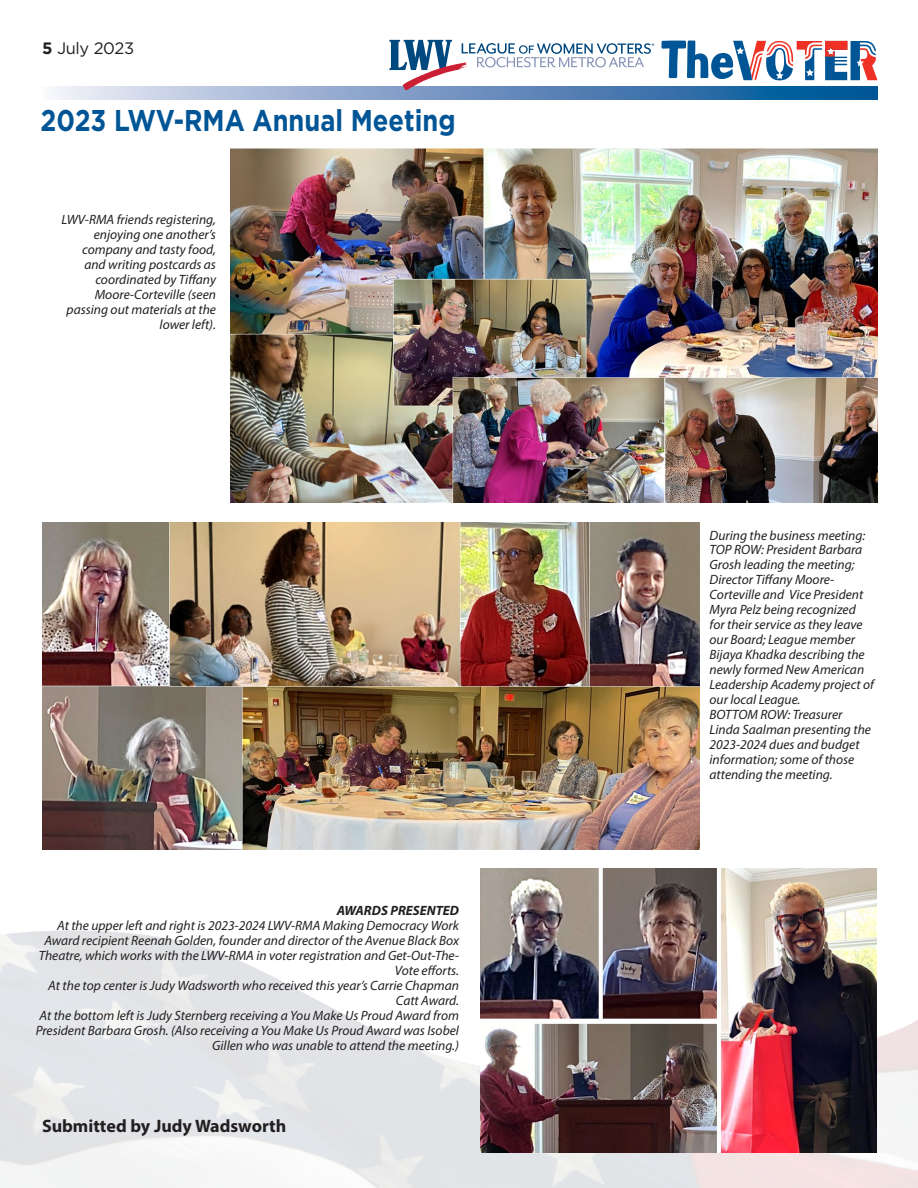
<style>
.page{position:relative;width:918px;height:1188px;background:#fff}
.page>*{position:absolute;margin:0;border:0;box-sizing:border-box;transform-origin:0 0}
.t1{font:700 30px "Gotham";color:#005596;scale:.85 1}
.t2{font:700 18px "Myriad Pro";color:#231f20}
.t3{font:16.5px "Gotham";letter-spacing:-.02em;color:#231f20}
.t4{font:italic 13.5px/15px "Myriad Pro";color:#231f20;text-align:right}
.t5{font:italic 700 13.5px "Myriad Pro";color:#231f20}
.s1{font-weight:700}
</style>
<div class="page">
<img style="left:0;top:919px;width:918px;height:269px">
<svg style="left:55px;top:87px;width:823px;height:13px;background:#7198c2"></svg>
<svg style="left:662px;top:40px;width:216px;height:40px"></svg>
<svg style="left:389px;top:40px;width:265px;height:50px"></svg>
<img style="left:230px;top:148px;width:648px;height:354px">
<img style="left:42px;top:522px;width:658px;height:328px">
<img style="left:481px;top:868px;width:395px;height:285px">
<p class="t3" style="left:42px;top:37px;width:94px"><span class="s1">5</span> July 2023</p>
<h1 class="t1" style="left:40px;top:100px;width:490px">2023 LWV-RMA Annual Meeting</h1>
<p class="t4" style="left:62px;top:212px;width:156px">LWV-RMA friends registering, enjoying one another’s company and tasty food, and writing postcards as coordinated by Tiffany<br>Moore-Corteville (seen passing out materials at the lower left).</p>
<p class="t5" style="left:337px;top:901px;width:124px">AWARDS PRESENTED</p>
<p class="t4" style="left:36px;top:917px;width:425px">At the upper left and right is 2023-2024 LWV-RMA Making Democracy Work Award recipient Reenah Golden, founder and director of the Avenue Black Box Theatre, which works with the LWV-RMA in voter registration and Get-Out-The-Vote efforts.<br>At the top center is Judy Wadsworth who received this year’s Carrie Chapman Catt Award.<br>At the bottom left is Judy Sternberg receiving a You Make Us Proud Award from President Barbara Grosh. (Also receiving a You Make Us Proud Award was Isobel Gillen who was unable to attend the meeting.)</p>
<h2 class="t2" style="left:42px;top:1115px;width:246px">Submitted by Judy Wadsworth</h2>
<p class="t4" style="left:710px;top:527px;width:166px;text-align:left">During the business meeting:<br>TOP ROW: President Barbara<br>Grosh leading the meeting;<br>Director Tiffany Moore-<br>Corteville and Vice President<br>Myra Pelz being recognized for their service as they leave our Board; League member<br>Bijaya Khadka describing the newly formed New American<br>Leadership Academy project of our local League.<br>BOTTOM ROW: Treasurer<br>Linda Saalman presenting the<br>2023-2024 dues and budget information; some of those attending the meeting.</p>
</div>
